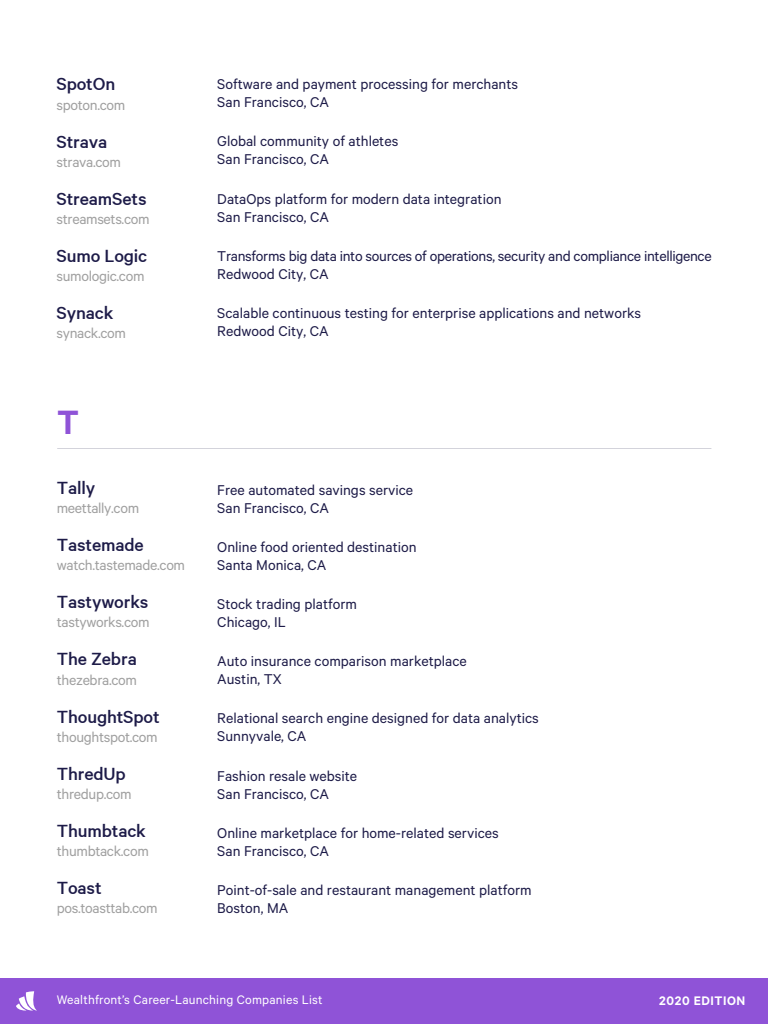
<style>
.page{position:relative;width:768px;height:1024px;background:#fff}
.page>*{position:absolute;margin:0;border:0;box-sizing:border-box;transform-origin:0 0}
.t1{font:600 38px "Calibre";color:#8f53d7}
.t2{font:500 20px "Calibre";letter-spacing:-.01em;color:#1d1b48}
.t3{font:16px/18px "Calibre";color:#1d1b48}
.t4{font:16px "Calibre";letter-spacing:-.02em;color:#a0a0a0}
.t5{font:16px/18px "Calibre";letter-spacing:-.02em;color:#1d1b48}
.t6{font:14px "Calibre";letter-spacing:.015em;color:#fff}
.t7{font:600 14px "Calibre";letter-spacing:.04em;color:#fff}
</style>
<div class="page">
<div style="left:0;top:978px;width:768px;height:46px;background:#8f53d7"></div>
<svg style="left:16px;top:991px;width:21px;height:20px"></svg>
<hr style="left:57px;top:448px;width:654px;height:1px;background:#1d1b48">
<p class="t2" style="left:57px;top:73px;width:60px">SpotOn</p>
<p class="t4" style="left:57px;top:95px;width:70px">spoton.com</p>
<p class="t2" style="left:57px;top:130px;width:52px">Strava</p>
<p class="t4" style="left:57px;top:153px;width:66px">strava.com</p>
<p class="t2" style="left:57px;top:187px;width:92px">StreamSets</p>
<p class="t4" style="left:57px;top:210px;width:95px">streamsets.com</p>
<p class="t2" style="left:57px;top:244px;width:92px">Sumo Logic</p>
<p class="t4" style="left:57px;top:267px;width:89px">sumologic.com</p>
<p class="t2" style="left:57px;top:301px;width:58px">Synack</p>
<p class="t4" style="left:57px;top:324px;width:71px">synack.com</p>
<h1 class="t1" style="left:57px;top:400px;width:23px">T</h1>
<p class="t2" style="left:57px;top:476px;width:40px">Tally</p>
<p class="t4" style="left:57px;top:499px;width:84px">meettally.com</p>
<p class="t2" style="left:57px;top:533px;width:88px">Tastemade</p>
<p class="t4" style="left:57px;top:556px;width:130px">watch.tastemade.com</p>
<p class="t2" style="left:57px;top:590px;width:93px">Tastyworks</p>
<p class="t4" style="left:57px;top:613px;width:94px">tastyworks.com</p>
<p class="t2" style="left:57px;top:647px;width:82px">The Zebra</p>
<p class="t4" style="left:57px;top:670px;width:82px">thezebra.com</p>
<p class="t2" style="left:57px;top:705px;width:104px">ThoughtSpot</p>
<p class="t4" style="left:57px;top:727px;width:102px">thoughtspot.com</p>
<p class="t2" style="left:57px;top:762px;width:70px">ThredUp</p>
<p class="t4" style="left:57px;top:785px;width:76px">thredup.com</p>
<p class="t2" style="left:57px;top:819px;width:90px">Thumbtack</p>
<p class="t4" style="left:57px;top:842px;width:93px">thumbtack.com</p>
<p class="t2" style="left:57px;top:876px;width:46px">Toast</p>
<p class="t4" style="left:57px;top:899px;width:102px">pos.toasttab.com</p>
<p class="t3" style="left:217px;top:75px;width:302px">Software and payment processing for merchants<br>San Francisco, CA</p>
<p class="t3" style="left:217px;top:132px;width:183px">Global community of athletes<br>San Francisco, CA</p>
<p class="t3" style="left:217px;top:189px;width:286px">DataOps platform for modern data integration<br>San Francisco, CA</p>
<p class="t5" style="left:217px;top:246px;width:496px">Transforms big data into sources of operations, security and compliance intelligence<br>Redwood City, CA</p>
<p class="t3" style="left:217px;top:303px;width:425px">Scalable continuous testing for enterprise applications and networks<br>Redwood City, CA</p>
<p class="t3" style="left:217px;top:480px;width:197px">Free automated savings service<br>San Francisco, CA</p>
<p class="t3" style="left:217px;top:537px;width:201px">Online food oriented destination<br>Santa Monica, CA</p>
<p class="t3" style="left:217px;top:594px;width:141px">Stock trading platform<br>Chicago, IL</p>
<p class="t3" style="left:217px;top:652px;width:251px">Auto insurance comparison marketplace<br>Austin, TX</p>
<p class="t3" style="left:217px;top:709px;width:323px">Relational search engine designed for data analytics<br>Sunnyvale, CA</p>
<p class="t3" style="left:217px;top:766px;width:141px">Fashion resale website<br>San Francisco, CA</p>
<p class="t3" style="left:217px;top:823px;width:283px">Online marketplace for home-related services<br>San Francisco, CA</p>
<p class="t3" style="left:217px;top:880px;width:316px">Point-of-sale and restaurant management platform<br>Boston, MA</p>
<p class="t6" style="left:57px;top:992px;width:267px">Wealthfront’s Career-Launching Companies List</p>
<p class="t7" style="left:659px;top:992px;width:88px">2020 EDITION</p>
</div>
